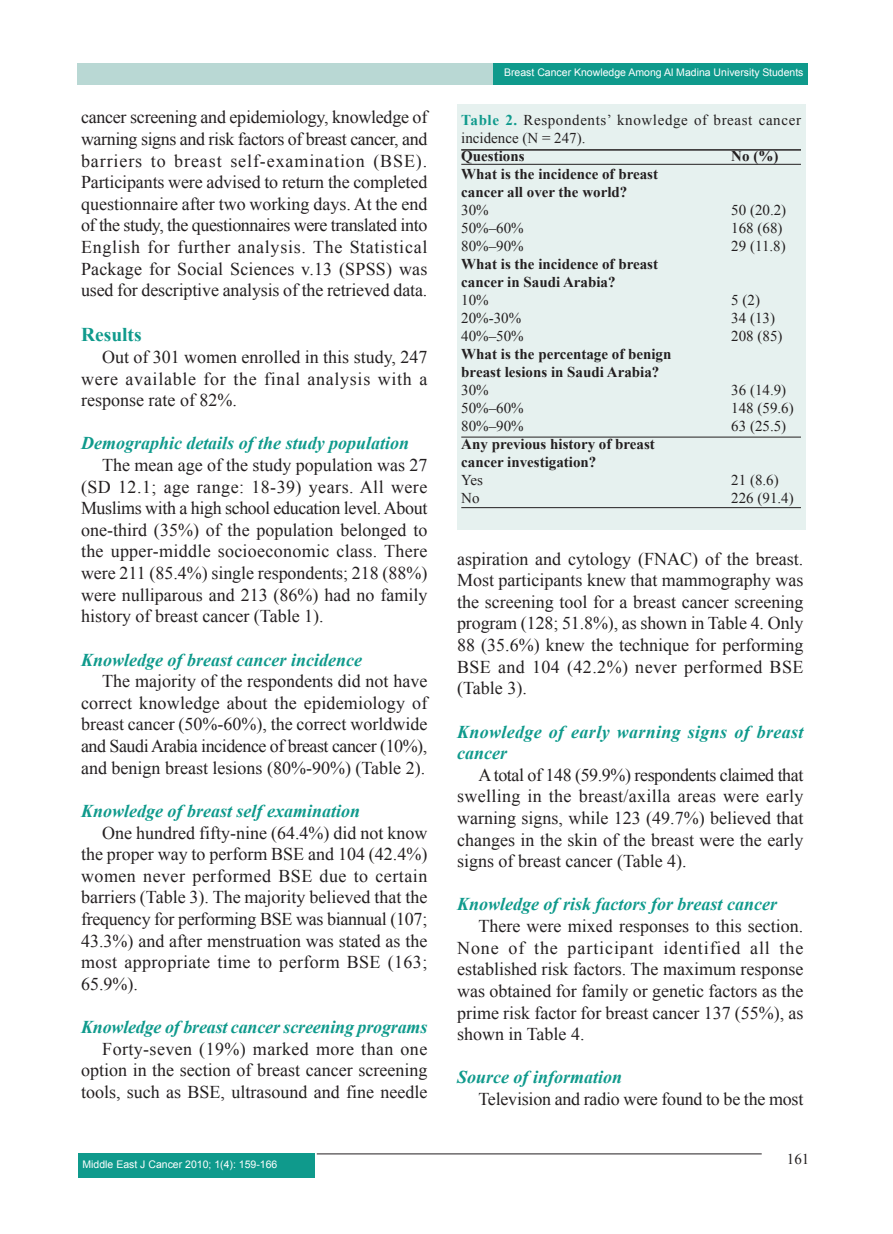
<style>
.page{position:relative;width:893px;height:1234px;background:#fff}
.page>*{position:absolute;margin:0;border:0;box-sizing:border-box;transform-origin:0 0}
.t1{font:700 19.5px "Times New Roman";color:#0f9a8c}
.t2{font:18px/21.6px "Times New Roman";color:#231f20;text-align:justify}
.t3{font:italic 700 18px "Times New Roman";color:#0f9a8c}
.t4{font:italic 700 18px/21.6px "Times New Roman";letter-spacing:.02em;color:#0f9a8c}
.t5{font:700 15px/18px "Times New Roman";color:#231f20}
.t6{font:15px "Times New Roman";color:#231f20}
.t7{font:15px/18px "Times New Roman";letter-spacing:.04em;color:#231f20}
.t8{font:10.5px "Arial";color:#fff}
.s1{font-weight:700;color:#0f9a8c}
</style>
<div class="page">
<div style="left:78px;top:64px;width:730px;height:21px;background:#b9d8d4"></div>
<div style="left:493px;top:64px;width:315px;height:21px;background:#0f9a8c"></div>
<hr style="left:317px;top:1153px;width:445px;height:1px;background:#231f20">
<div style="left:78px;top:1153px;width:236px;height:24px;background:#0f9a8c"></div>
<div style="left:457px;top:104px;width:348px;height:425px;background:#e6f1ef"></div>
<hr style="left:461px;top:149px;width:340px;height:1px;background:#231f20">
<hr style="left:461px;top:164px;width:340px;height:1px;background:#231f20">
<hr style="left:461px;top:437px;width:340px;height:1px;background:#231f20">
<hr style="left:461px;top:507px;width:340px;height:1px;background:#231f20">
<p class="t2" style="left:81px;top:106px;width:348px">cancer screening and epidemiology, knowledge of warning signs and risk factors of breast cancer, and barriers to breast self-examination (BSE).<br>Participants were advised to return the completed questionnaire after two working days. At the end of the study, the questionnaires were translated into English for further analysis. The Statistical Package for Social Sciences v.13 (SPSS) was used for descriptive analysis of the retrieved data.</p>
<p class="t1" style="left:81px;top:323px;width:62px">Results</p>
<p class="t2" style="left:81px;top:346px;width:348px;text-indent:21px">Out of 301 women enrolled in this study, 247 were available for the final analysis with a response rate of 82%.</p>
<p class="t3" style="left:81px;top:433px;width:330px">Demographic details of the study population</p>
<p class="t2" style="left:81px;top:454px;width:348px;text-indent:21px">The mean age of the study population was 27 (SD 12.1; age range: 18-39) years. All were Muslims with a high school education level. About one-third (35%) of the population belonged to the upper-middle socioeconomic class. There were 211 (85.4%) single respondents; 218 (88%) were nulliparous and 213 (86%) had no family history of breast cancer (Table 1).</p>
<p class="t3" style="left:81px;top:649px;width:282px">Knowledge of breast cancer incidence</p>
<p class="t2" style="left:81px;top:670px;width:348px;text-indent:21px">The majority of the respondents did not have correct knowledge about the epidemiology of breast cancer (50%-60%), the correct worldwide and Saudi Arabia incidence of breast cancer (10%), and benign breast lesions (80%-90%) (Table 2).</p>
<p class="t3" style="left:81px;top:800px;width:280px">Knowledge of breast self examination</p>
<p class="t2" style="left:81px;top:821px;width:348px;text-indent:21px">One hundred fifty-nine (64.4%) did not know the proper way to perform BSE and 104 (42.4%) women never performed BSE due to certain barriers (Table 3). The majority believed that the frequency for performing BSE was biannual (107; 43.3%) and after menstruation was stated as the most appropriate time to perform BSE (163; 65.9%).</p>
<p class="t3" style="left:81px;top:1016px;width:348px">Knowledge of breast cancer screening programs</p>
<p class="t2" style="left:81px;top:1037px;width:348px;text-indent:21px">Forty-seven (19%) marked more than one option in the section of breast cancer screening tools, such as BSE, ultrasound and fine needle</p>
<p class="t8" style="left:83px;top:1158px;width:196px">Middle East J Cancer 2010; 1(4): 159-166</p>
<p class="t8" style="left:504px;top:66px;width:301px">Breast Cancer Knowledge Among Al Madina University Students</p>
<p class="t7" style="left:461px;top:111px;width:341px"><span class="s1">Table 2.</span> Respondents’ knowledge of breast cancer incidence (N = 247).</p>
<p class="t5" style="left:461px;top:147px;width:65px">Questions</p>
<p class="t5" style="left:731px;top:147px;width:49px">No (%)</p>
<p class="t5" style="left:461px;top:165px;width:198px">What is the incidence of breast cancer all over the world?</p>
<p class="t6" style="left:461px;top:201px;width:29px">30%</p>
<p class="t6" style="left:731px;top:201px;width:56px">50 (20.2)</p>
<p class="t6" style="left:461px;top:219px;width:64px">50%–60%</p>
<p class="t6" style="left:731px;top:219px;width:53px">168 (68)</p>
<p class="t6" style="left:461px;top:237px;width:64px">80%–90%</p>
<p class="t6" style="left:731px;top:237px;width:56px">29 (11.8)</p>
<p class="t5" style="left:461px;top:255px;width:198px">What is the incidence of breast cancer in Saudi Arabia?</p>
<p class="t6" style="left:461px;top:291px;width:29px">10%</p>
<p class="t6" style="left:731px;top:291px;width:30px">5 (2)</p>
<p class="t6" style="left:461px;top:309px;width:61px">20%-30%</p>
<p class="t6" style="left:731px;top:309px;width:45px">34 (13)</p>
<p class="t6" style="left:461px;top:327px;width:64px">40%–50%</p>
<p class="t6" style="left:731px;top:327px;width:53px">208 (85)</p>
<p class="t5" style="left:461px;top:345px;width:212px">What is the percentage of benign breast lesions in Saudi Arabia?</p>
<p class="t6" style="left:461px;top:381px;width:29px">30%</p>
<p class="t6" style="left:731px;top:381px;width:56px">36 (14.9)</p>
<p class="t6" style="left:461px;top:399px;width:64px">50%–60%</p>
<p class="t6" style="left:731px;top:399px;width:64px">148 (59.6)</p>
<p class="t6" style="left:461px;top:417px;width:64px">80%–90%</p>
<p class="t6" style="left:731px;top:417px;width:56px">63 (25.5)</p>
<p class="t5" style="left:461px;top:435px;width:195px">Any previous history of breast cancer investigation?</p>
<p class="t6" style="left:461px;top:471px;width:23px">Yes</p>
<p class="t6" style="left:731px;top:471px;width:49px">21 (8.6)</p>
<p class="t6" style="left:461px;top:489px;width:20px">No</p>
<p class="t6" style="left:731px;top:489px;width:64px">226 (91.4)</p>
<p class="t2" style="left:457px;top:547px;width:348px">aspiration and cytology (FNAC) of the breast.<br>Most participants knew that mammography was the screening tool for a breast cancer screening program (128; 51.8%), as shown in Table 4. Only 88 (35.6%) knew the technique for performing BSE and 104 (42.2%) never performed BSE (Table 3).</p>
<p class="t4" style="left:457px;top:720px;width:348px">Knowledge of early warning signs of breast cancer</p>
<p class="t2" style="left:457px;top:763px;width:348px;text-indent:21px">A total of 148 (59.9%) respondents claimed that swelling in the breast/axilla areas were early warning signs, while 123 (49.7%) believed that changes in the skin of the breast were the early signs of breast cancer (Table 4).</p>
<p class="t3" style="left:457px;top:894px;width:321px">Knowledge of risk factors for breast cancer</p>
<p class="t2" style="left:457px;top:915px;width:348px;text-indent:21px">There were mixed responses to this section.<br>None of the participant identified all the established risk factors. The maximum response was obtained for family or genetic factors as the prime risk factor for breast cancer 137 (55%), as shown in Table 4.</p>
<p class="t3" style="left:457px;top:1067px;width:167px">Source of information</p>
<p class="t2" style="left:478px;top:1087px;width:327px">Television and radio were found to be the most</p>
<p class="t6" style="left:787px;top:1149px;width:24px">161</p>
</div>
